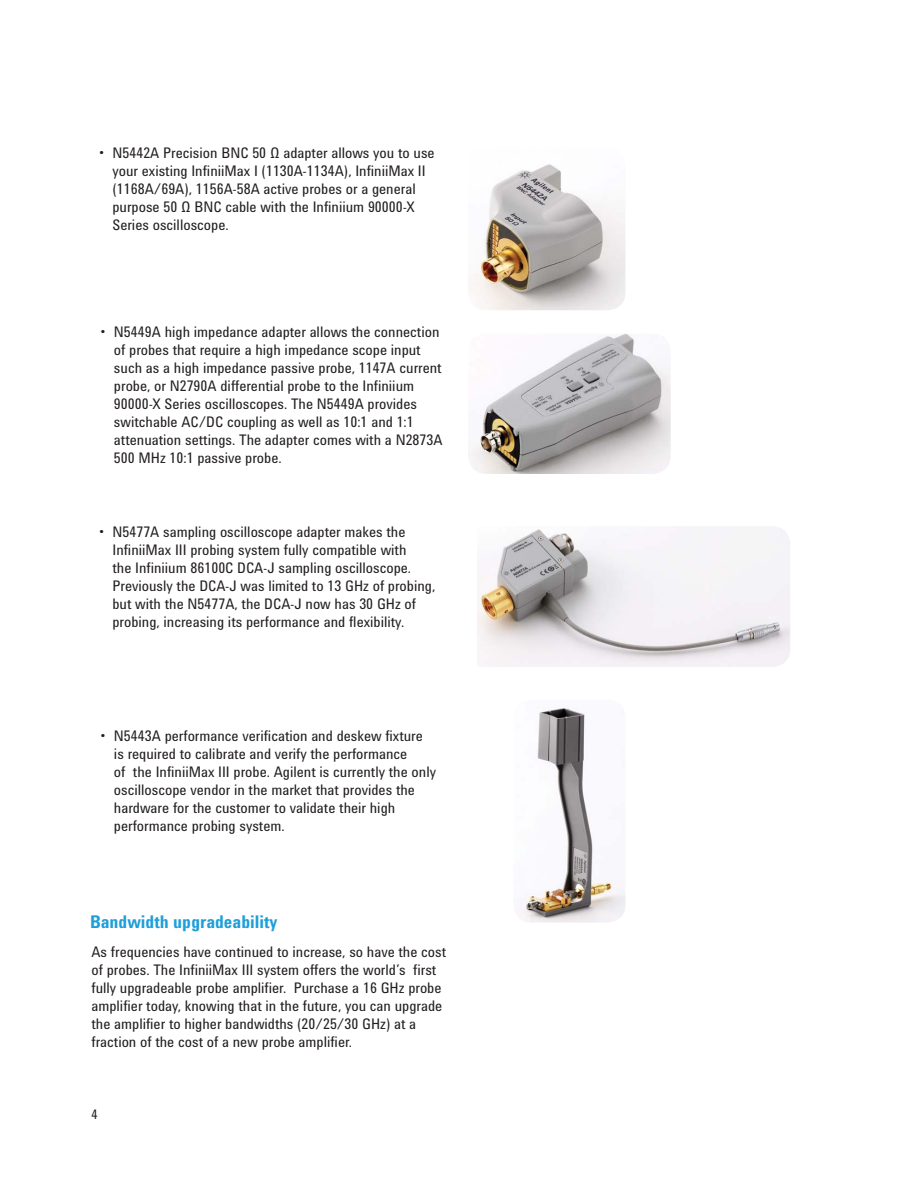
<style>
.page{position:relative;width:918px;height:1188px;background:#fff}
.page>*{position:absolute;margin:0;border:0;box-sizing:border-box;transform-origin:0 0}
.t1{font:700 18px "Agilent Condensed CFF";color:#1e9fda}
.t2{font:15px/18px "Agilent Condensed CFF";color:#231f20}
.t3{font:13.5px "Agilent Condensed CFF";color:#231f20}
</style>
<div class="page">
<img style="left:468px;top:333px;width:203px;height:141px;border-radius:18px">
<img style="left:477px;top:527px;width:313px;height:140px">
<img style="left:513px;top:699px;width:112px;height:224px;border-radius:18px">
<img style="left:468px;top:148px;width:158px;height:162px;border-radius:18px">
<p class="t2" style="left:112px;top:146px;width:324px;text-indent:-14px">• N5442A Precision BNC 50 Ω adapter allows you to use your existing InfiniiMax I (1130A-1134A), InfiniiMax II (1168A/69A), 1156A-58A active probes or a general purpose 50 Ω BNC cable with the Infiniium 90000-X Series oscilloscope.</p>
<p class="t2" style="left:114px;top:325px;width:330px;text-indent:-14px">• N5449A high impedance adapter allows the connection of probes that require a high impedance scope input such as a high impedance passive probe, 1147A current probe, or N2790A differential probe to the Infiniium 90000-X Series oscilloscopes. The N5449A provides switchable AC/DC coupling as well as 10:1 and 1:1 attenuation settings. The adapter comes with a N2873A 500 MHz 10:1 passive probe.</p>
<p class="t2" style="left:112px;top:524px;width:324px;text-indent:-14px">• N5477A sampling oscilloscope adapter makes the InfiniiMax III probing system fully compatible with<br>the Infiniium 86100C DCA-J sampling oscilloscope.<br>Previously the DCA-J was limited to 13 GHz of probing, but with the N5477A, the DCA-J now has 30 GHz of probing, increasing its performance and flexibility.</p>
<p class="t2" style="left:114px;top:729px;width:324px;text-indent:-14px">• N5443A performance verification and deskew fixture is required to calibrate and verify the performance<br>of the InfiniiMax III probe. Agilent is currently the only oscilloscope vendor in the market that provides the hardware for the customer to validate their high performance probing system.</p>
<p class="t1" style="left:90px;top:915px;width:189px">Bandwidth upgradeability</p>
<p class="t2" style="left:91px;top:944px;width:356px">As frequencies have continued to increase, so have the cost of probes. The InfiniiMax III system offers the world’s first fully upgradeable probe amplifier. Purchase a 16 GHz probe amplifier today, knowing that in the future, you can upgrade the amplifier to higher bandwidths (20/25/30 GHz) at a fraction of the cost of a new probe amplifier.</p>
<p class="t3" style="left:91px;top:1109px;width:8px">4</p>
</div>
